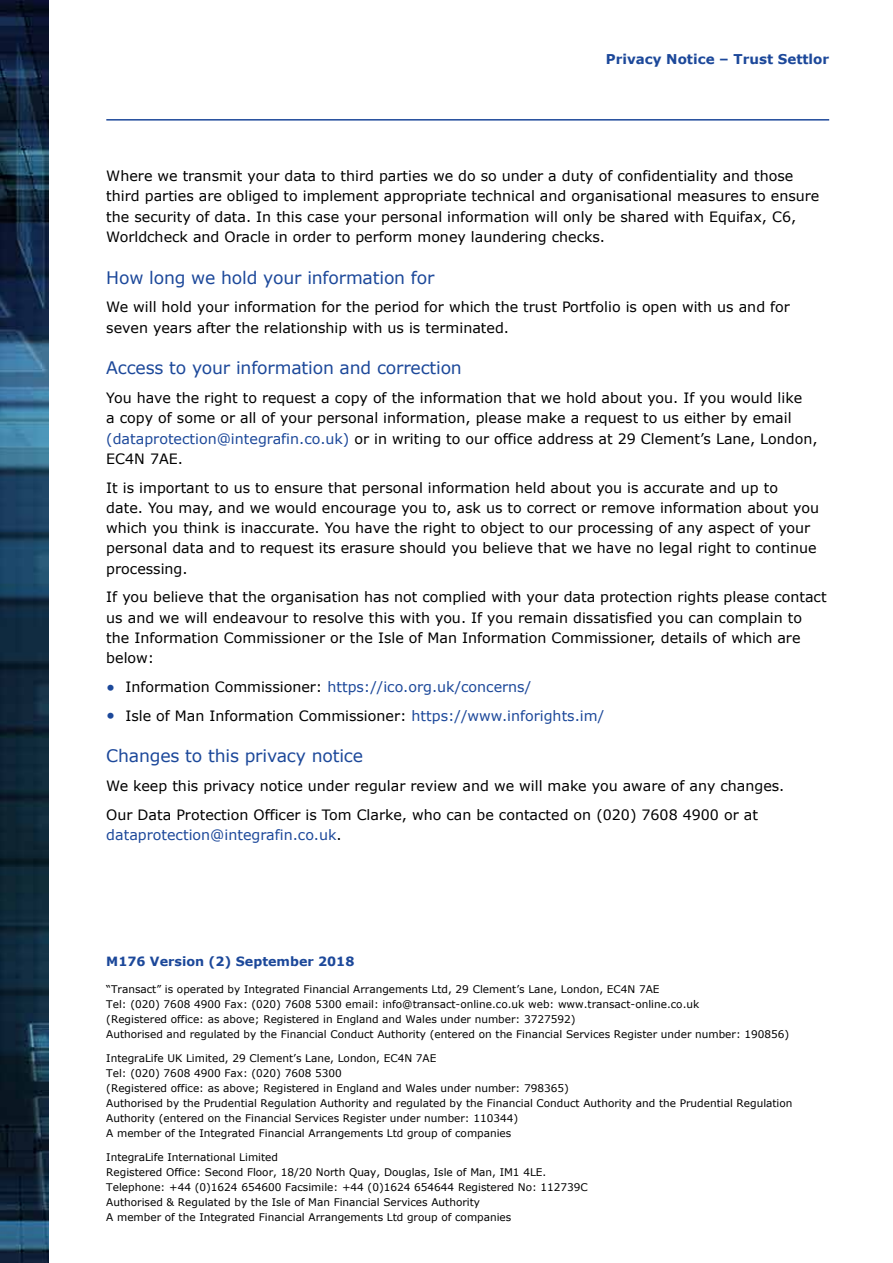
<style>
.page{position:relative;width:893px;height:1263px;background:#fff}
.page>*{position:absolute;margin:0;border:0;box-sizing:border-box;transform-origin:0 0}
.t1{font:17.25px "Verdana";letter-spacing:-.01em;color:#1c489a}
.t2{font:14.25px/20.2px "Verdana";color:#000}
.t3{font:14.25px "Verdana";color:#1c489a}
.t4{font:700 13.5px "Verdana";color:#1c489a}
.t5{font:700 12.75px "Verdana";color:#1c489a}
.t6{font:10.5px/15px "Verdana";color:#000}
.s1{color:#1c489a}
.s2{font-size:16.5px}
.s3{color:#000}
.s4{font-size:16.5px;color:#1c489a}
</style>
<div class="page">
<img style="left:0;top:0;width:49px;height:1263px">
<hr style="left:106px;top:119px;width:723px;height:2px;background:#1c489a">
<p class="t4" style="left:606px;top:50px;width:225px">Privacy Notice – Trust Settlor</p>
<p class="t2" style="left:106px;top:166px;width:715px">Where we transmit your data to third parties we do so under a duty of confidentiality and those third parties are obliged to implement appropriate technical and organisational measures to ensure the security of data. In this case your personal information will only be shared with Equifax, C6, Worldcheck and Oracle in order to perform money laundering checks.</p>
<p class="t1" style="left:106px;top:266px;width:330px">How long we hold your information for</p>
<p class="t2" style="left:106px;top:297px;width:685px">We will hold your information for the period for which the trust Portfolio is open with us and for seven years after the relationship with us is terminated.</p>
<p class="t1" style="left:106px;top:357px;width:357px">Access to your information and correction</p>
<p class="t2" style="left:106px;top:388px;width:713px">You have the right to request a copy of the information that we hold about you. If you would like<br>a copy of some or all of your personal information, please make a request to us either by email <span class="s1">(dataprotection@integrafin.co.uk)</span> or in writing to our office address at 29 Clement’s Lane, London, EC4N 7AE.</p>
<p class="t2" style="left:106px;top:477px;width:714px">It is important to us to ensure that personal information held about you is accurate and up to<br>date. You may, and we would encourage you to, ask us to correct or remove information about you which you think is inaccurate. You have the right to object to our processing of any aspect of your personal data and to request its erasure should you believe that we have no legal right to continue processing.</p>
<p class="t2" style="left:106px;top:587px;width:722px">If you believe that the organisation has not complied with your data protection rights please contact us and we will endeavour to resolve this with you. If you remain dissatisfied you can complain to the Information Commissioner or the Isle of Man Information Commissioner, details of which are below:</p>
<p class="t3" style="left:106px;top:678px;width:426px"><span class="s2">•</span> <span class="s3">Information Commissioner:</span> https://ico.org.uk/concerns/</p>
<p class="t2" style="left:106px;top:705px;width:499px"><span class="s4">•</span> Isle of Man Information Commissioner: <span class="s1">https://www.inforights.im/</span></p>
<p class="t1" style="left:106px;top:745px;width:258px">Changes to this privacy notice</p>
<p class="t2" style="left:106px;top:772px;width:680px;line-height:28.8px">We keep this privacy notice under regular review and we will make you aware of any changes.<br>Our Data Protection Officer is Tom Clarke, who can be contacted on (020) 7608 4900 or at</p>
<p class="t3" style="left:106px;top:826px;width:237px">dataprotection@integrafin.co.uk<span class="s3">.</span></p>
<p class="t5" style="left:106px;top:953px;width:250px">M176 Version (2) September 2018</p>
<p class="t6" style="left:106px;top:982px;width:684px">“Transact” is operated by Integrated Financial Arrangements Ltd, 29 Clement’s Lane, London, EC4N 7AE<br>Tel: (020) 7608 4900 Fax: (020) 7608 5300 email: info@transact-online.co.uk web: www.transact-online.co.uk<br>(Registered office: as above; Registered in England and Wales under number: 3727592)<br>Authorised and regulated by the Financial Conduct Authority (entered on the Financial Services Register under number: 190856)</p>
<p class="t6" style="left:106px;top:1051px;width:688px">IntegraLife UK Limited, 29 Clement’s Lane, London, EC4N 7AE<br>Tel: (020) 7608 4900 Fax: (020) 7608 5300<br>(Registered office: as above; Registered in England and Wales under number: 798365)<br>Authorised by the Prudential Regulation Authority and regulated by the Financial Conduct Authority and the Prudential Regulation Authority (entered on the Financial Services Register under number: 110344)<br>A member of the Integrated Financial Arrangements Ltd group of companies</p>
<p class="t6" style="left:106px;top:1149px;width:483px">IntegraLife International Limited<br>Registered Office: Second Floor, 18/20 North Quay, Douglas, Isle of Man, IM1 4LE.<br>Telephone: +44 (0)1624 654600 Facsimile: +44 (0)1624 654644 Registered No: 112739C Authorised &amp; Regulated by the Isle of Man Financial Services Authority<br>A member of the Integrated Financial Arrangements Ltd group of companies</p>
</div>
